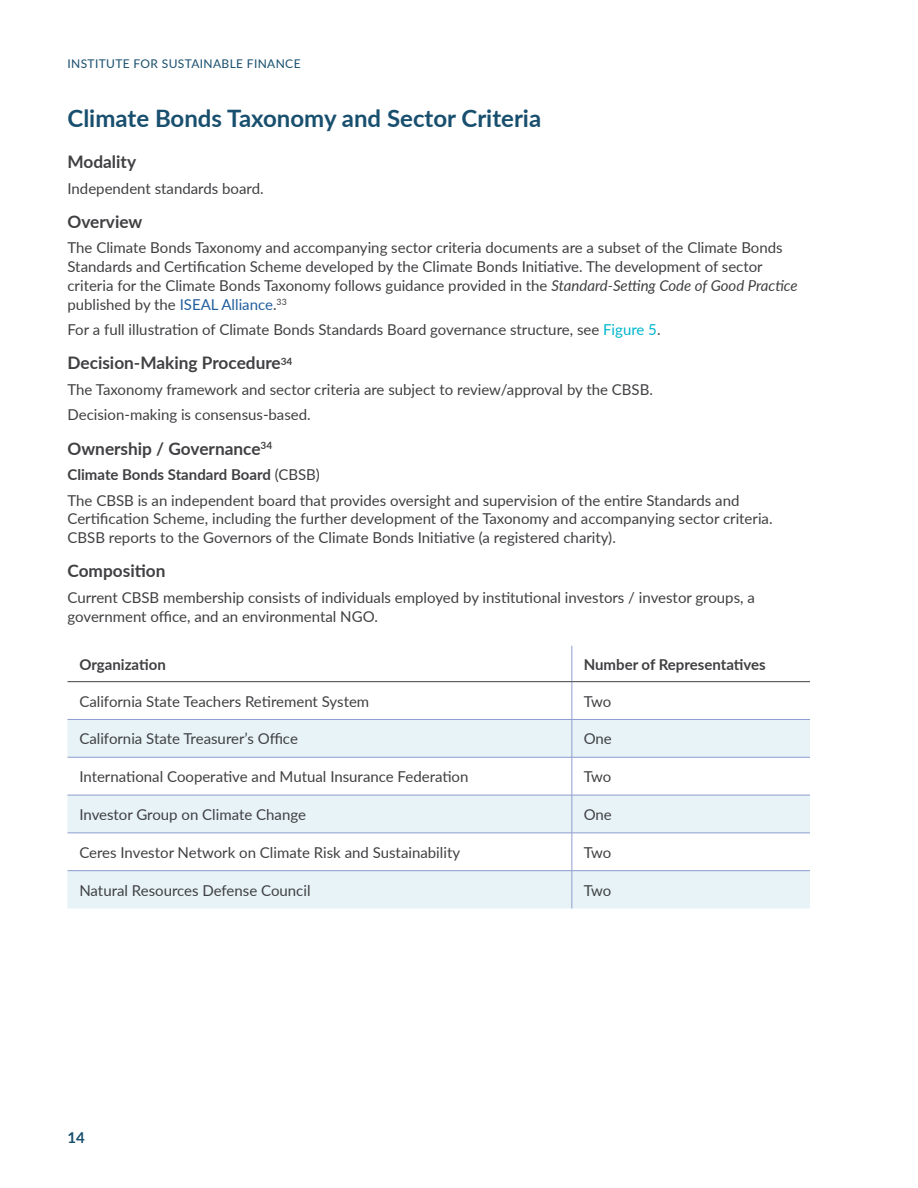
<style>
.page{position:relative;width:918px;height:1188px;background:#fff}
.page>*{position:absolute;margin:0;border:0;box-sizing:border-box;transform-origin:0 0}
.t1{font:700 24px "Lato";color:#184f6e}
.t2{font:700 17.25px "Lato";color:#404043}
.t3{font:15px/18.8px "Lato";color:#404043}
.t4{font:700 15px "Lato";color:#404043}
.t5{font:700 15px "Lato";color:#184f6e}
.t6{font:12px "Lato";letter-spacing:.03em;color:#184f6e}
.s1{font-style:italic}
.s2{color:#215e9e}
.s3{color:#00b7ce}
.s4{font-weight:700}
</style>
<div class="page">
<div style="left:68px;top:720px;width:742px;height:37px;background:#e7f3f7"></div>
<div style="left:68px;top:796px;width:742px;height:37px;background:#e7f3f7"></div>
<div style="left:68px;top:871px;width:742px;height:37px;background:#e7f3f7"></div>
<hr style="left:572px;top:646px;width:1px;height:35px;background:#8e9ccf">
<hr style="left:572px;top:682px;width:1px;height:37px;background:#8e9ccf">
<hr style="left:68px;top:719px;width:504px;height:1px;background:#8e9ccf">
<hr style="left:572px;top:719px;width:238px;height:1px;background:#8e9ccf">
<hr style="left:572px;top:720px;width:1px;height:37px;background:#8e9ccf">
<hr style="left:68px;top:757px;width:504px;height:1px;background:#8e9ccf">
<hr style="left:572px;top:757px;width:238px;height:1px;background:#8e9ccf">
<hr style="left:572px;top:757px;width:1px;height:38px;background:#8e9ccf">
<hr style="left:68px;top:795px;width:504px;height:1px;background:#8e9ccf">
<hr style="left:572px;top:795px;width:238px;height:1px;background:#8e9ccf">
<hr style="left:572px;top:795px;width:1px;height:38px;background:#8e9ccf">
<hr style="left:68px;top:833px;width:504px;height:1px;background:#8e9ccf">
<hr style="left:572px;top:833px;width:238px;height:1px;background:#8e9ccf">
<hr style="left:572px;top:833px;width:1px;height:37px;background:#8e9ccf">
<hr style="left:68px;top:870px;width:504px;height:1px;background:#8e9ccf">
<hr style="left:572px;top:870px;width:238px;height:1px;background:#8e9ccf">
<hr style="left:572px;top:871px;width:1px;height:37px;background:#8e9ccf">
<hr style="left:68px;top:681px;width:504px;height:1px;background:#404043">
<hr style="left:572px;top:681px;width:238px;height:1px;background:#404043">
<p class="t6" style="left:68px;top:55px;width:235px">INSTITUTE FOR SUSTAINABLE FINANCE</p>
<h1 class="t1" style="left:68px;top:101px;width:475px">Climate Bonds Taxonomy and Sector Criteria</h1>
<p class="t2" style="left:68px;top:149px;width:70px">Modality</p>
<p class="t3" style="left:68px;top:178px;width:198px">Independent standards board.</p>
<p class="t2" style="left:68px;top:209px;width:76px">Overview</p>
<p class="t3" style="left:68px;top:238px;width:732px">The Climate Bonds Taxonomy and accompanying sector criteria documents are a subset of the Climate Bonds Standards and Certification Scheme developed by the Climate Bonds Initiative. The development of sector criteria for the Climate Bonds Taxonomy follows guidance provided in the <span class="s1">Standard-Setting Code of Good Practice </span>published by the <span class="s2">ISEAL Alliance</span>.<sup>33</sup></p>
<p class="t3" style="left:68px;top:320px;width:595px">For a full illustration of Climate Bonds Standards Board governance structure, see <span class="s3">Figure 5</span>.</p>
<p class="t2" style="left:68px;top:350px;width:226px">Decision-Making Procedure<sup>34</sup></p>
<p class="t3" style="left:68px;top:376px;width:587px;line-height:25.5px">The Taxonomy framework and sector criteria are subject to review/approval by the CBSB.<br>Decision-making is consensus-based.</p>
<p class="t2" style="left:68px;top:436px;width:206px">Ownership / Governance<sup>34</sup></p>
<p class="t3" style="left:68px;top:461px;width:673px;line-height:25.5px"><span class="s4">Climate Bonds Standard Board</span> (CBSB)<br>The CBSB is an independent board that provides oversight and supervision of the entire Standards and</p>
<p class="t3" style="left:68px;top:509px;width:707px">Certification Scheme, including the further development of the Taxonomy and accompanying sector criteria.<br>CBSB reports to the Governors of the Climate Bonds Initiative (a registered charity).</p>
<p class="t2" style="left:68px;top:558px;width:99px">Composition</p>
<p class="t3" style="left:68px;top:587px;width:689px">Current CBSB membership consists of individuals employed by institutional investors / investor groups, a government office, and an environmental NGO.</p>
<p class="t4" style="left:79px;top:653px;width:88px">Organization</p>
<p class="t4" style="left:584px;top:653px;width:184px">Number of Representatives</p>
<p class="t3" style="left:79px;top:691px;width:291px">California State Teachers Retirement System</p>
<p class="t3" style="left:584px;top:691px;width:29px">Two</p>
<p class="t3" style="left:79px;top:729px;width:220px">California State Treasurer’s Office</p>
<p class="t3" style="left:584px;top:729px;width:30px">One</p>
<p class="t3" style="left:79px;top:767px;width:391px">International Cooperative and Mutual Insurance Federation</p>
<p class="t3" style="left:584px;top:767px;width:29px">Two</p>
<p class="t3" style="left:79px;top:805px;width:228px">Investor Group on Climate Change</p>
<p class="t3" style="left:584px;top:805px;width:30px">One</p>
<p class="t3" style="left:79px;top:842px;width:382px">Ceres Investor Network on Climate Risk and Sustainability</p>
<p class="t3" style="left:584px;top:842px;width:29px">Two</p>
<p class="t3" style="left:79px;top:880px;width:233px">Natural Resources Defense Council</p>
<p class="t3" style="left:584px;top:880px;width:29px">Two</p>
<p class="t5" style="left:68px;top:1126px;width:19px">14</p>
</div>
